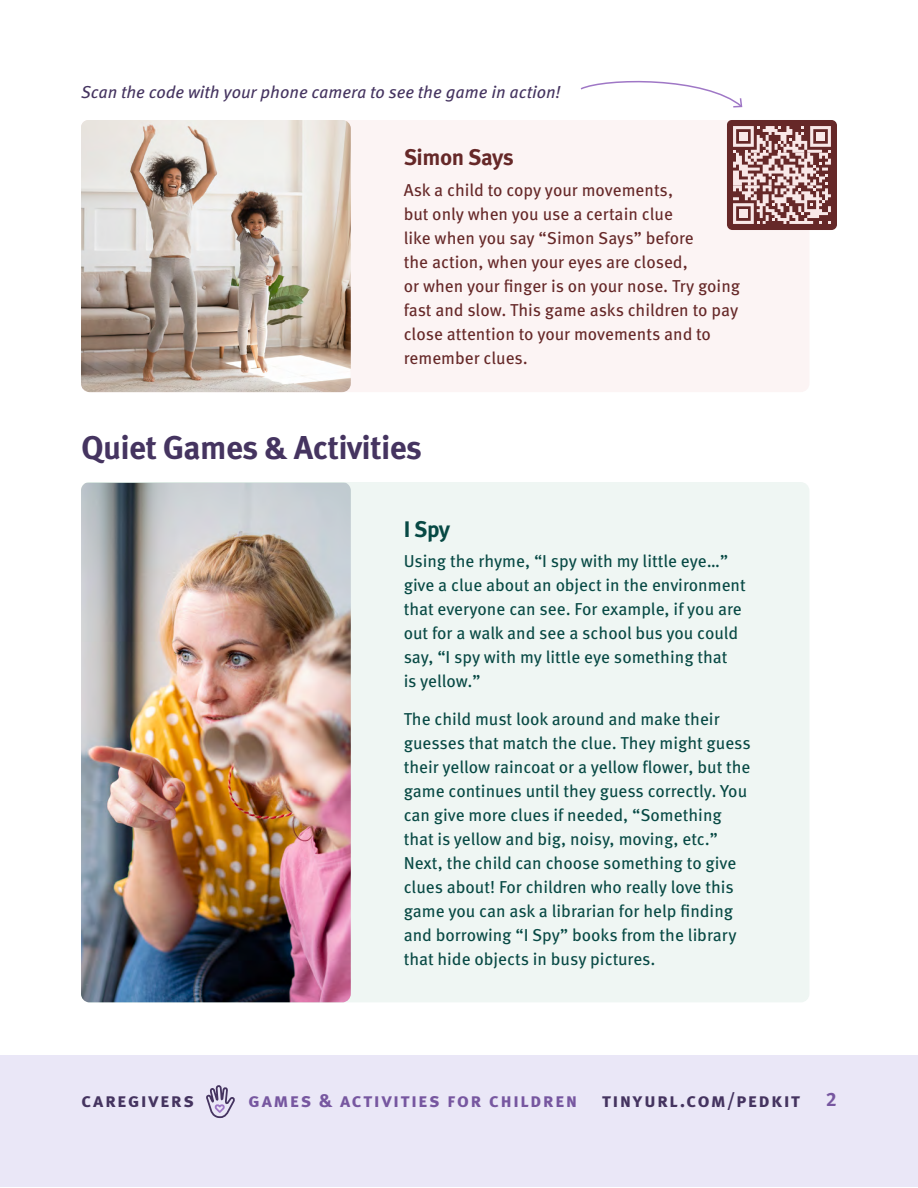
<style>
.page{position:relative;width:918px;height:1188px;background:#fff}
.page>*{position:absolute;margin:0;border:0;box-sizing:border-box;transform-origin:0 0}
.t1{font:700 33px "Meta Pro";letter-spacing:-.02em;color:#453460}
.t2{font:700 22.5px "Meta Pro";letter-spacing:-.02em;color:#662828}
.t3{font:700 22.5px "Meta Pro";color:#074944}
.t4{font:700 19.5px "Meta Pro";letter-spacing:.07em;color:#453460}
.t5{font:700 19.5px "Meta Pro";letter-spacing:.07em;color:#7757a0}
.t6{font:17.25px/24px "Meta Pro";color:#074944}
.t7{font:17.25px/24px "Meta Pro";color:#662828}
.t8{font:italic 17.25px "Meta Pro";color:#453460}
</style>
<div class="page">
<div style="left:0;top:1056px;width:918px;height:131px;background:#eae7f7"></div>
<svg style="left:205px;top:1055px;width:31px;height:68px"></svg>
<div style="left:81px;top:120px;width:728px;height:272px;background:#fcf4f4;border-radius:8px"></div>
<div style="left:81px;top:482px;width:728px;height:520px;background:#eff6f3;border-radius:9px"></div>
<img style="left:81px;top:120px;width:270px;height:272px">
<img style="left:81px;top:483px;width:270px;height:519px">
<svg style="left:580px;top:80px;width:163px;height:28px"></svg>
<div style="left:727px;top:120px;width:110px;height:110px;background:#662828;border-radius:5px"></div>
<svg style="left:733px;top:126px;width:98px;height:98px"></svg>
<div style="left:739px;top:132px;width:9px;height:9px;background:#f9e8e8"></div>
<div style="left:816px;top:132px;width:9px;height:9px;background:#f9e8e8"></div>
<div style="left:739px;top:209px;width:9px;height:9px;background:#f9e8e8"></div>
<p class="t8" style="left:81px;top:79px;width:481px">Scan the code with your phone camera to see the game in action!</p>
<h2 class="t2" style="left:404px;top:140px;width:112px">Simon Says</h2>
<p class="t7" style="left:404px;top:177px;width:338px">Ask a child to copy your movements,<br>but only when you use a certain clue<br>like when you say “Simon Says” before<br>the action, when your eyes are closed,<br>or when your finger is on your nose. Try going fast and slow. This game asks children to pay close attention to your movements and to remember clues.</p>
<h1 class="t1" style="left:81px;top:421px;width:343px">Quiet Games &amp; Activities</h1>
<h2 class="t3" style="left:404px;top:511px;width:48px">I Spy</h2>
<p class="t6" style="left:404px;top:548px;width:344px">Using the rhyme, “I spy with my little eye…” give a clue about an object in the environment that everyone can see. For example, if you are out for a walk and see a school bus you could say, “I spy with my little eye something that<br>is yellow.”</p>
<p class="t6" style="left:404px;top:706px;width:349px">The child must look around and make their guesses that match the clue. They might guess their yellow raincoat or a yellow flower, but the game continues until they guess correctly. You can give more clues if needed, “Something that is yellow and big, noisy, moving, etc.” Next, the child can choose something to give clues about! For children who really love this game you can ask a librarian for help finding and borrowing “I Spy” books from the library that hide objects in busy pictures.</p>
<p class="t4" style="left:81px;top:1085px;width:115px">caregivers</p>
<p class="t5" style="left:248px;top:1085px;width:331px">games &amp; activities for children</p>
<p class="t4" style="left:602px;top:1085px;width:199px">tinyurl.com/pedkit</p>
<p class="t5" style="left:826px;top:1084px;width:13px">2</p>
</div>
